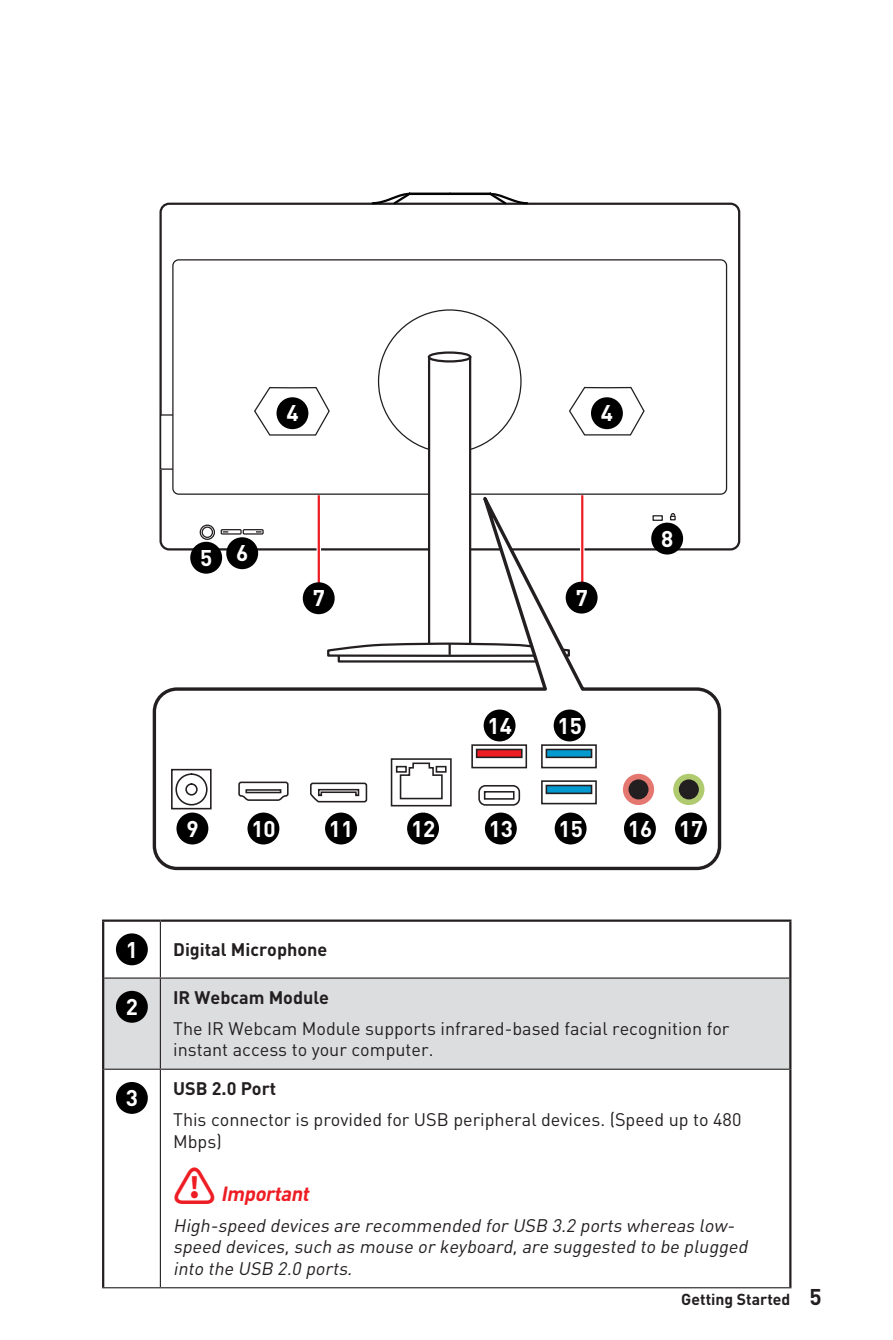
<style>
.page{position:relative;width:893px;height:1340px;background:#fff}
.page>*{position:absolute;margin:0;border:0;box-sizing:border-box;transform-origin:0 0}
.t1{font:700 22.5px "MSI Din Pro Noto CJK";color:#fff}
.t2{font:italic 700 20.25px "MSI Din Pro Noto CJK";color:#ee1d23}
.Text{font:18px/21.6px "MSI Din Pro Noto CJK";color:#231f20}
.Impotrant_Text{font:italic 18px/21.6px "MSI Din Pro Noto CJK";color:#231f20}
.Title_4{font:700 18px "MSI Din Pro Noto CJK";color:#231f20}
.t3{font:700 15.75px "MSI Din Pro Noto CJK";color:#231f20}
.s1{font-style:normal;font-size:42.75px}
.s2{font-size:22.5px}
</style>
<div class="page">
<div style="left:160px;top:414px;width:17px;height:56px;border:1px solid #231f20"></div>
<div style="left:173px;top:260px;width:553px;height:234px;background:#fff;border-radius:6px"></div>
<svg style="left:254px;top:387px;width:76px;height:49px"></svg>
<svg style="left:569px;top:386px;width:76px;height:50px"></svg>
<div style="left:428px;top:356px;width:43px;height:290px;border:2px solid #231f20"></div>
<svg style="left:429px;top:352px;width:41px;height:9px"></svg>
<div style="left:428px;top:351px;width:43px;height:11px;border:2px solid #231f20;border-radius:50%"></div>
<hr style="left:410px;top:193px;width:40px;height:2px;background:#030303">
<hr style="left:450px;top:193px;width:40px;height:2px;background:#030303">
<svg style="left:370px;top:192px;width:42px;height:13px"></svg>
<svg style="left:487px;top:192px;width:42px;height:13px"></svg>
<svg style="left:152px;top:461px;width:571px;height:410px"></svg>
<svg style="left:238px;top:780px;width:51px;height:22px"></svg>
<div style="left:245px;top:789px;width:36px;height:4px;border:2px solid #231f20"></div>
<svg style="left:309px;top:781px;width:59px;height:22px"></svg>
<div style="left:391px;top:758px;width:61px;height:48px;border:2px solid #231f20"></div>
<div style="left:396px;top:765px;width:11px;height:7px;border:2px solid #231f20"></div>
<div style="left:436px;top:765px;width:11px;height:7px;border:2px solid #231f20"></div>
<svg style="left:399px;top:761px;width:44px;height:39px"></svg>
<div style="left:541px;top:780px;width:56px;height:24px;border:2px solid #231f20"></div>
<div style="left:546px;top:785px;width:45px;height:8px;background:#039ad0"></div>
<div style="left:546px;top:784px;width:46px;height:10px;border:2px solid #231f20"></div>
<div style="left:541px;top:744px;width:56px;height:24px;border:2px solid #231f20"></div>
<div style="left:546px;top:749px;width:45px;height:8px;background:#039ad0"></div>
<div style="left:546px;top:748px;width:46px;height:10px;border:2px solid #231f20"></div>
<svg style="left:175px;top:772px;width:33px;height:34px"></svg>
<div style="left:673px;top:773px;width:31px;height:32px;background:#b0ca70;border-radius:50%"></div>
<svg style="left:676px;top:776px;width:25px;height:26px"></svg>
<div style="left:680px;top:780px;width:18px;height:18px;background:#231f20;border-radius:50%"></div>
<div style="left:679px;top:779px;width:20px;height:20px;border:2px solid #231f20;border-radius:50%"></div>
<svg style="left:623px;top:773px;width:31px;height:32px"></svg>
<svg style="left:626px;top:776px;width:25px;height:26px"></svg>
<div style="left:629px;top:780px;width:19px;height:18px;background:#231f20;border-radius:50%"></div>
<div style="left:628px;top:779px;width:20px;height:20px;border:2px solid #231f20;border-radius:50%"></div>
<div style="left:478px;top:785px;width:42px;height:20px;border:2px solid #231f20;border-radius:6px"></div>
<div style="left:484px;top:791px;width:31px;height:8px;border:2px solid #231f20"></div>
<div style="left:471px;top:744px;width:56px;height:24px;border:2px solid #231f20"></div>
<div style="left:477px;top:749px;width:45px;height:8px;background:#ee1d23"></div>
<div style="left:476px;top:748px;width:47px;height:10px;border:2px solid #231f20"></div>
<div style="left:171px;top:769px;width:41px;height:40px;border:2px solid #231f20"></div>
<div style="left:228px;top:539px;width:29px;height:28px;background:#000;border-radius:50%"></div>
<div style="left:226px;top:537px;width:32px;height:32px;border:3px solid #000;border-radius:50%"></div>
<div style="left:178px;top:814px;width:29px;height:28px;background:#000;border-radius:50%"></div>
<div style="left:176px;top:812px;width:32px;height:32px;border:3px solid #000;border-radius:50%"></div>
<div style="left:249px;top:814px;width:29px;height:28px;background:#000;border-radius:50%"></div>
<div style="left:247px;top:812px;width:32px;height:32px;border:3px solid #000;border-radius:50%"></div>
<div style="left:327px;top:814px;width:28px;height:28px;background:#000;border-radius:50%"></div>
<div style="left:325px;top:812px;width:32px;height:32px;border:3px solid #000;border-radius:50%"></div>
<div style="left:653px;top:524px;width:28px;height:29px;background:#000;border-radius:50%"></div>
<div style="left:651px;top:522px;width:32px;height:32px;border:3px solid #000;border-radius:50%"></div>
<div style="left:486px;top:814px;width:29px;height:28px;background:#000;border-radius:50%"></div>
<div style="left:485px;top:812px;width:32px;height:32px;border:3px solid #000;border-radius:50%"></div>
<div style="left:593px;top:399px;width:28px;height:28px;background:#000;border-radius:50%"></div>
<div style="left:591px;top:397px;width:32px;height:32px;border:3px solid #000;border-radius:50%"></div>
<div style="left:485px;top:711px;width:29px;height:28px;background:#000;border-radius:50%"></div>
<div style="left:484px;top:709px;width:32px;height:32px;border:3px solid #000;border-radius:50%"></div>
<div style="left:626px;top:814px;width:28px;height:28px;background:#000;border-radius:50%"></div>
<div style="left:624px;top:812px;width:32px;height:32px;border:3px solid #000;border-radius:50%"></div>
<div style="left:192px;top:543px;width:28px;height:29px;background:#000;border-radius:50%"></div>
<div style="left:190px;top:542px;width:32px;height:31px;border:3px solid #000;border-radius:50%"></div>
<div style="left:409px;top:814px;width:28px;height:28px;background:#000;border-radius:50%"></div>
<div style="left:407px;top:812px;width:32px;height:32px;border:3px solid #000;border-radius:50%"></div>
<svg style="left:317px;top:495px;width:4px;height:87px"></svg>
<hr style="left:318px;top:495px;width:2px;height:88px;background:#ee1d23">
<svg style="left:580px;top:495px;width:4px;height:86px"></svg>
<hr style="left:581px;top:495px;width:2px;height:88px;background:#ee1d23">
<div style="left:304px;top:584px;width:29px;height:28px;background:#000;border-radius:50%"></div>
<div style="left:303px;top:582px;width:32px;height:32px;border:3px solid #000;border-radius:50%"></div>
<div style="left:567px;top:583px;width:29px;height:29px;background:#000;border-radius:50%"></div>
<div style="left:566px;top:581px;width:32px;height:32px;border:3px solid #000;border-radius:50%"></div>
<div style="left:278px;top:399px;width:29px;height:28px;background:#000;border-radius:50%"></div>
<div style="left:276px;top:397px;width:32px;height:32px;border:3px solid #000;border-radius:50%"></div>
<div style="left:556px;top:814px;width:29px;height:28px;background:#000;border-radius:50%"></div>
<div style="left:555px;top:812px;width:32px;height:32px;border:3px solid #000;border-radius:50%"></div>
<div style="left:677px;top:814px;width:28px;height:28px;background:#000;border-radius:50%"></div>
<div style="left:675px;top:812px;width:32px;height:32px;border:3px solid #000;border-radius:50%"></div>
<div style="left:555px;top:711px;width:29px;height:28px;background:#000;border-radius:50%"></div>
<div style="left:554px;top:709px;width:32px;height:32px;border:3px solid #000;border-radius:50%"></div>
<div style="left:104px;top:978px;width:685px;height:90px;background:#dcdddf"></div>
<hr style="left:160px;top:921px;width:1px;height:56px;background:#231f20">
<hr style="left:104px;top:977px;width:56px;height:1px;background:#231f20">
<hr style="left:160px;top:977px;width:629px;height:1px;background:#231f20">
<hr style="left:160px;top:978px;width:1px;height:90px;background:#231f20">
<hr style="left:104px;top:1068px;width:56px;height:1px;background:#231f20">
<hr style="left:160px;top:1068px;width:629px;height:1px;background:#231f20">
<hr style="left:160px;top:1069px;width:1px;height:218px;background:#231f20">
<hr style="left:102px;top:1287px;width:58px;height:1px;background:#231f20">
<hr style="left:160px;top:1287px;width:631px;height:1px;background:#231f20">
<hr style="left:102px;top:919px;width:58px;height:2px;background:#231f20">
<hr style="left:102px;top:921px;width:2px;height:57px;background:#231f20">
<hr style="left:160px;top:919px;width:631px;height:2px;background:#231f20">
<hr style="left:789px;top:921px;width:2px;height:57px;background:#231f20">
<hr style="left:102px;top:978px;width:2px;height:91px;background:#231f20">
<hr style="left:789px;top:978px;width:2px;height:91px;background:#231f20">
<hr style="left:102px;top:1069px;width:2px;height:218px;background:#231f20">
<hr style="left:789px;top:1069px;width:2px;height:218px;background:#231f20">
<div style="left:118px;top:935px;width:28px;height:28px;background:#000;border-radius:50%"></div>
<div style="left:116px;top:933px;width:32px;height:32px;border:3px solid #000;border-radius:50%"></div>
<div style="left:118px;top:992px;width:28px;height:29px;background:#000;border-radius:50%"></div>
<div style="left:116px;top:990px;width:32px;height:32px;border:3px solid #000;border-radius:50%"></div>
<div style="left:118px;top:1083px;width:28px;height:29px;background:#000;border-radius:50%"></div>
<div style="left:116px;top:1081px;width:32px;height:32px;border:3px solid #000;border-radius:50%"></div>
<p class="t1" style="left:286px;top:400px;width:14px">4</p>
<p class="t1" style="left:601px;top:400px;width:14px">4</p>
<p class="t1" style="left:200px;top:545px;width:14px">5</p>
<p class="t1" style="left:236px;top:540px;width:14px">6</p>
<p class="t1" style="left:313px;top:585px;width:14px">7</p>
<p class="t1" style="left:576px;top:585px;width:14px">7</p>
<p class="t1" style="left:488px;top:712px;width:26px">14</p>
<p class="t1" style="left:558px;top:712px;width:26px">15</p>
<p class="t1" style="left:661px;top:526px;width:14px">8</p>
<p class="t1" style="left:186px;top:815px;width:14px">9</p>
<p class="t1" style="left:251px;top:815px;width:26px">10</p>
<p class="t1" style="left:329px;top:815px;width:26px">11</p>
<p class="t1" style="left:411px;top:815px;width:26px">12</p>
<p class="t1" style="left:489px;top:815px;width:26px">13</p>
<p class="t1" style="left:559px;top:815px;width:26px">15</p>
<p class="t1" style="left:679px;top:815px;width:26px">17</p>
<p class="t1" style="left:628px;top:815px;width:26px">16</p>
<p class="t1" style="left:126px;top:936px;width:14px">1</p>
<p class="Title_4" style="left:173px;top:939px;width:156px">Digital Microphone</p>
<p class="t1" style="left:126px;top:994px;width:14px">2</p>
<p class="Title_4" style="left:173px;top:986px;width:158px">IR Webcam Module</p>
<p class="Text" style="left:173px;top:1017px;width:558px">The IR Webcam Module supports infrared-based facial recognition for instant access to your computer.</p>
<p class="t1" style="left:126px;top:1085px;width:14px">3</p>
<p class="Title_4" style="left:173px;top:1078px;width:105px">USB 2.0 Port</p>
<p class="Text" style="left:173px;top:1108px;width:570px">This connector is provided for USB peripheral devices. (Speed up to 480<br>Mbps)</p>
<p class="t2" style="left:173px;top:1181px;width:148px"><span class="s1">⚠</span> Important</p>
<p class="Impotrant_Text" style="left:173px;top:1214px;width:585px">High-speeddevicesarerecommendedforUSB3.2portswhereaslow&shy;speeddevices,suchasmouseorkeyboard,aresuggestedtobeplugged intotheUSB2.0ports.</p>
<p class="t3" style="left:681px;top:1289px;width:142px">Getting Started <span class="s2">5</span></p>
</div>
